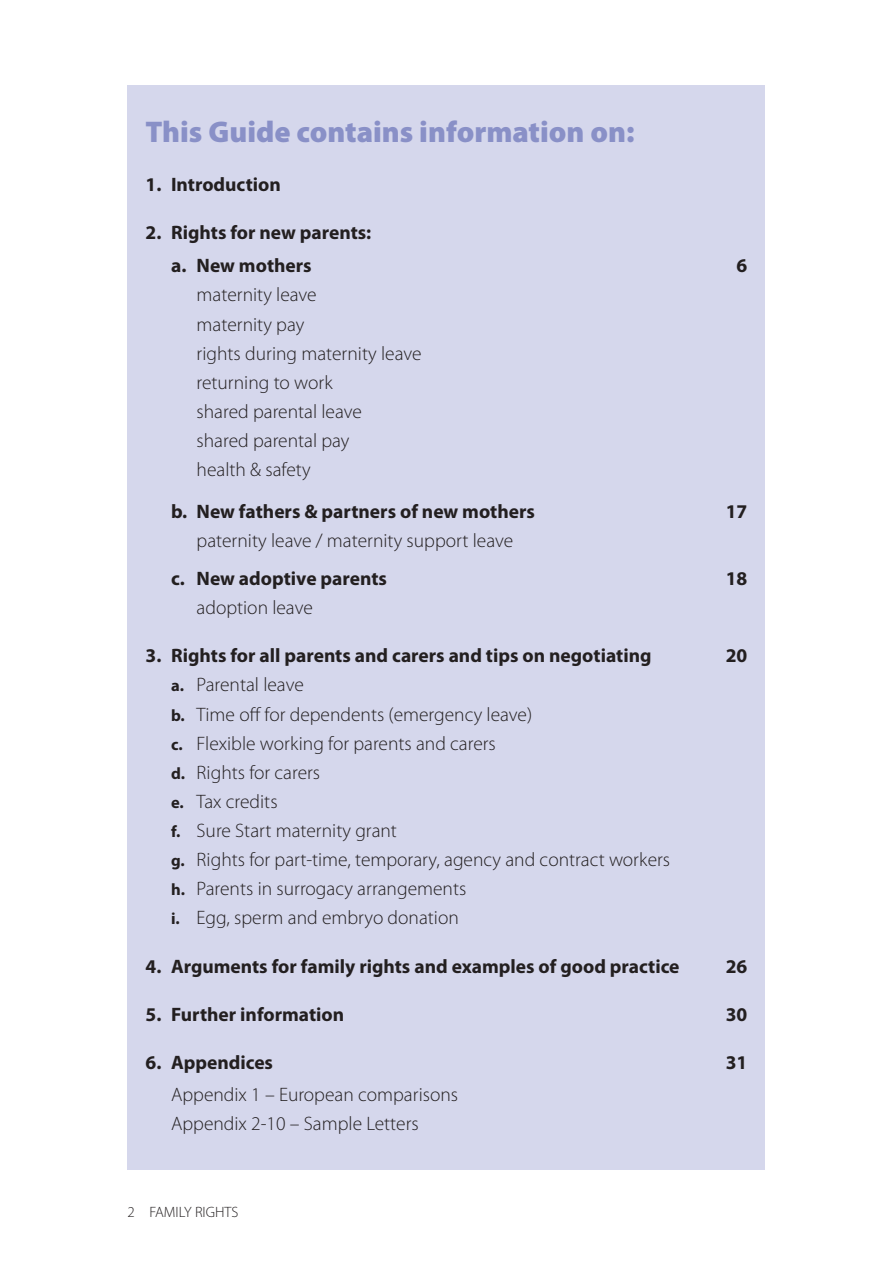
<style>
.page{position:relative;width:893px;height:1263px;background:#fff}
.page>*{position:absolute;margin:0;border:0;box-sizing:border-box;transform-origin:0 0}
.t1{font:900 30px "Myriad Pro";color:#8990c7}
.t2{font:300 19.5px/29.1px "Myriad Pro";color:#231f20}
.t3{font:700 19.5px/33.5px "Myriad Pro";color:#231f20}
.t4{font:300 15px "Myriad Pro";color:#231f20}
.s1{font-weight:700;font-size:16.5px}
</style>
<div class="page">
<div style="left:128px;top:85px;width:637px;height:1084px;background:#d5d7ec"></div>
<h1 class="t1" style="left:146px;top:121px;width:490px">This Guide contains information on:</h1>
<p class="t3" style="left:146px;top:169px;width:137px">1. Introduction</p>
<p class="t3" style="left:171px;top:217px;width:202px;text-indent:-26px">2. Rights for new parents: a. New mothers</p>
<p class="t3" style="left:737px;top:251px;width:12px">6</p>
<p class="t2" style="left:197px;top:282px;width:227px">maternity leave<br>maternity pay<br>rights during maternity leave returning to work<br>shared parental leave<br>shared parental pay<br>health &amp; safety</p>
<p class="t3" style="left:171px;top:496px;width:365px">b. New fathers &amp; partners of new mothers</p>
<p class="t3" style="left:726px;top:496px;width:23px">17</p>
<p class="t2" style="left:197px;top:528px;width:318px">paternity leave / maternity support leave</p>
<p class="t3" style="left:171px;top:563px;width:217px">c. New adoptive parents</p>
<p class="t3" style="left:726px;top:563px;width:23px">18</p>
<p class="t2" style="left:197px;top:594px;width:118px">adoption leave</p>
<p class="t3" style="left:146px;top:641px;width:507px">3. Rights for all parents and carers and tips on negotiating</p>
<p class="t3" style="left:726px;top:641px;width:23px">20</p>
<p class="t2" style="left:171px;top:672px;width:501px"><span class="s1">a.</span> Parental leave<br><span class="s1">b.</span> Time off for dependents (emergency leave)<br><span class="s1">c.</span> Flexible working for parents and carers<br><span class="s1">d.</span> Rights for carers<br><span class="s1">e.</span> Tax credits<br><span class="s1">f.</span> Sure Start maternity grant<br><span class="s1">g.</span> Rights for part-time, temporary, agency and contract workers <span class="s1">h.</span> Parents in surrogacy arrangements<br><span class="s1">i.</span> Egg, sperm and embryo donation</p>
<p class="t3" style="left:146px;top:951px;width:535px">4. Arguments for family rights and examples of good practice</p>
<p class="t3" style="left:726px;top:951px;width:23px">26</p>
<p class="t3" style="left:146px;top:999px;width:200px">5. Further information</p>
<p class="t3" style="left:726px;top:999px;width:23px">30</p>
<p class="t3" style="left:146px;top:1047px;width:129px">6. Appendices</p>
<p class="t3" style="left:726px;top:1047px;width:23px">31</p>
<p class="t2" style="left:171px;top:1081px;width:289px">Appendix 1 – European comparisons<br>Appendix 2-10 – Sample Letters</p>
<p class="t4" style="left:128px;top:1206px;width:112px">2 FAMILY RIGHTS</p>
</div>
